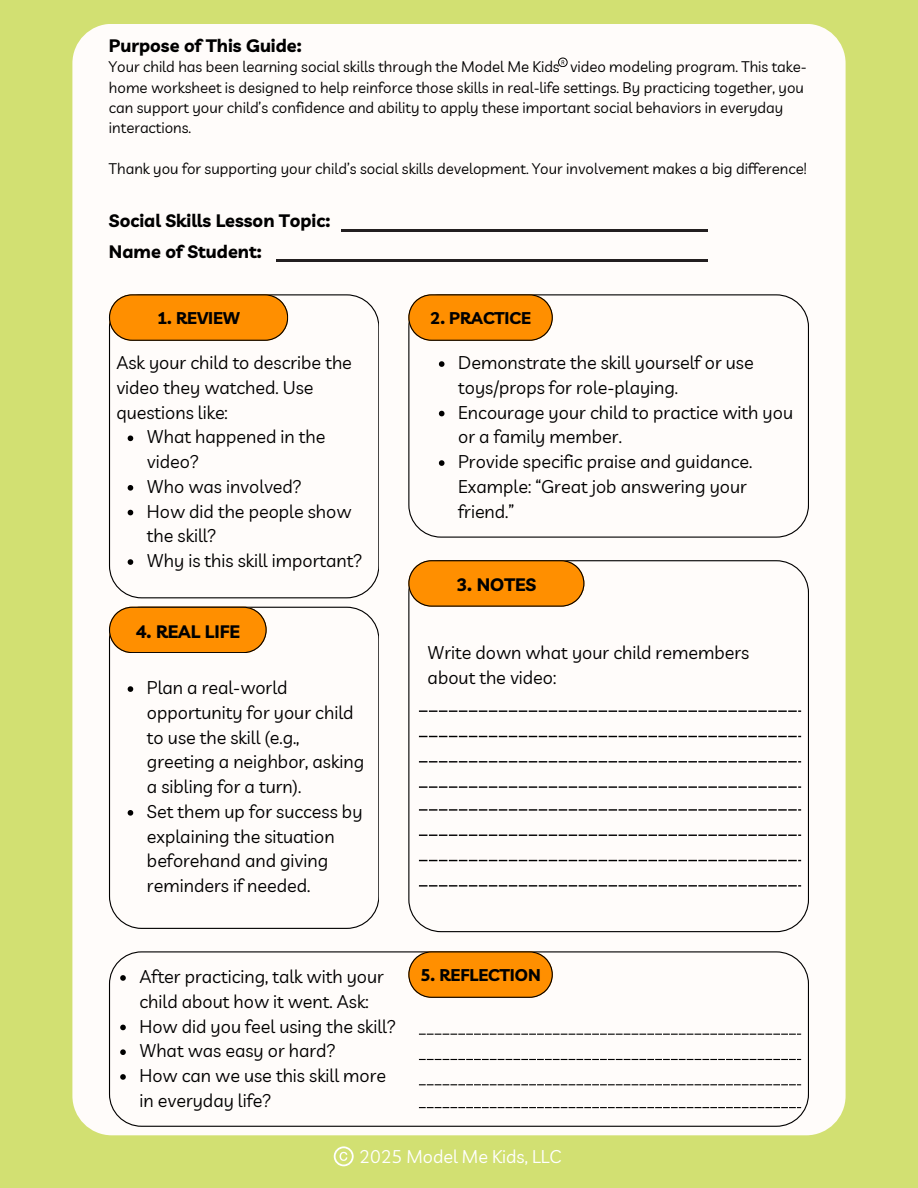
<style>
.page{position:relative;width:918px;height:1188px;background:#d2e072}
.page>*{position:absolute;margin:0;border:0;box-sizing:border-box;transform-origin:0 0}
.t1{font:18px/24.8px "Livvic";color:#000}
.t2{font:700 18px/31.5px "Livvic";color:#000}
.t3{font:18px "Livvic";color:#fff}
.t4{font:700 16.95px "Livvic";color:#000}
.t5{font:15px/20.2px "Livvic";color:#000}
</style>
<div class="page">
<div style="left:72px;top:24px;width:774px;height:1111px;background:#fffcfa;border-radius:39px"></div>
<svg style="left:109px;top:294px;width:270px;height:304px"></svg>
<svg style="left:109px;top:294px;width:179px;height:47px;background:#ef8b0c"></svg>
<svg style="left:408px;top:294px;width:401px;height:243px"></svg>
<svg style="left:408px;top:294px;width:145px;height:47px;background:#ee8d10"></svg>
<svg style="left:109px;top:951px;width:700px;height:176px"></svg>
<svg style="left:408px;top:951px;width:145px;height:47px;background:#ee8d10"></svg>
<svg style="left:408px;top:560px;width:401px;height:372px"></svg>
<svg style="left:408px;top:560px;width:176px;height:47px;background:#ef8c0d"></svg>
<svg style="left:109px;top:607px;width:270px;height:321px"></svg>
<svg style="left:109px;top:607px;width:158px;height:46px;background:#f18d0d"></svg>
<svg style="left:334px;top:1146px;width:20px;height:20px"></svg>
<hr style="left:341px;top:230px;width:366px;height:2px;background:#231f20">
<svg style="left:419px;top:710px;width:382px;height:2px"></svg>
<svg style="left:419px;top:736px;width:382px;height:1px"></svg>
<svg style="left:419px;top:761px;width:382px;height:2px"></svg>
<svg style="left:419px;top:786px;width:382px;height:2px"></svg>
<svg style="left:419px;top:809px;width:382px;height:2px"></svg>
<svg style="left:419px;top:835px;width:382px;height:1px"></svg>
<svg style="left:419px;top:860px;width:382px;height:1px"></svg>
<svg style="left:419px;top:885px;width:382px;height:2px"></svg>
<svg style="left:419px;top:1034px;width:382px;height:1px"></svg>
<svg style="left:419px;top:1059px;width:382px;height:1px"></svg>
<svg style="left:419px;top:1084px;width:382px;height:1px"></svg>
<svg style="left:419px;top:1107px;width:382px;height:1px"></svg>
<svg style="left:558px;top:58px;width:9px;height:9px"></svg>
<svg style="left:128px;top:436px;width:5px;height:5px"></svg>
<svg style="left:128px;top:485px;width:5px;height:6px"></svg>
<svg style="left:128px;top:510px;width:5px;height:5px"></svg>
<svg style="left:128px;top:559px;width:5px;height:6px"></svg>
<svg style="left:128px;top:686px;width:5px;height:6px"></svg>
<svg style="left:128px;top:810px;width:5px;height:6px"></svg>
<svg style="left:439px;top:361px;width:6px;height:6px"></svg>
<svg style="left:439px;top:411px;width:6px;height:5px"></svg>
<svg style="left:439px;top:460px;width:6px;height:6px"></svg>
<svg style="left:120px;top:975px;width:6px;height:6px"></svg>
<svg style="left:120px;top:1025px;width:6px;height:5px"></svg>
<svg style="left:120px;top:1049px;width:6px;height:6px"></svg>
<svg style="left:120px;top:1074px;width:6px;height:6px"></svg>
<hr style="left:276px;top:260px;width:432px;height:2px;background:#231f20">
<p class="t2" style="left:109px;top:30px;width:194px">Purpose of This Guide:</p>
<p class="t5" style="left:109px;top:57px;width:699px">Your child has been learning social skills through the Model Me Kids video modeling program. This take&shy;home worksheet is designed to help reinforce those skills in real-life settings. By practicing together, you can support your child’s confidence and ability to apply these important social behaviors in everyday interactions.</p>
<h2 class="t5" style="left:109px;top:158px;width:699px">Thank you for supporting your child’s social skills development. Your involvement makes a big difference!</h2>
<p class="t2" style="left:109px;top:204px;width:223px">Social Skills Lesson Topic:<br>Name of Student:</p>
<p class="t4" style="left:157px;top:307px;width:85px">1. REVIEW</p>
<p class="t4" style="left:430px;top:307px;width:102px">2. PRACTICE</p>
<p class="t1" style="left:116px;top:350px;width:237px">Ask your child to describe the video they watched. Use questions like:</p>
<p class="t1" style="left:147px;top:424px;width:180px">What happened in the video?</p>
<p class="t1" style="left:147px;top:474px;width:157px">Who was involved?</p>
<p class="t1" style="left:147px;top:498px;width:206px">How did the people show the skill?</p>
<p class="t1" style="left:147px;top:548px;width:217px">Why is this skill important?</p>
<p class="t2" style="left:136px;top:615px;width:106px">4. REAL LIFE</p>
<p class="t1" style="left:147px;top:675px;width:219px">Plan a real-world opportunity for your child to use the skill (e.g., greeting a neighbor, asking a sibling for a turn).</p>
<p class="t1" style="left:147px;top:799px;width:217px">Set them up for success by explaining the situation beforehand and giving reminders if needed.</p>
<p class="t1" style="left:458px;top:350px;width:297px">Demonstrate the skill yourself or use toys/props for role-playing.</p>
<p class="t1" style="left:458px;top:399px;width:336px">Encourage your child to practice with you or a family member.</p>
<p class="t1" style="left:458px;top:449px;width:296px">Provide specific praise and guidance.<br>Example: “Great job answering your friend.”</p>
<h3 class="t2" style="left:457px;top:569px;width:81px">3. NOTES</h3>
<p class="t1" style="left:428px;top:640px;width:323px">Write down what your child remembers about the video:</p>
<p class="t1" style="left:140px;top:964px;width:246px">After practicing, talk with your child about how it went. Ask:</p>
<p class="t1" style="left:140px;top:1013px;width:258px">How did you feel using the skill?</p>
<p class="t1" style="left:140px;top:1038px;width:198px">What was easy or hard?</p>
<p class="t1" style="left:140px;top:1063px;width:248px">How can we use this skill more in everyday life?</p>
<p class="t4" style="left:420px;top:964px;width:122px">5. REFLECTION</p>
<p class="t3" style="left:359px;top:1145px;width:203px">2025 Model Me Kids, LLC</p>
</div>
